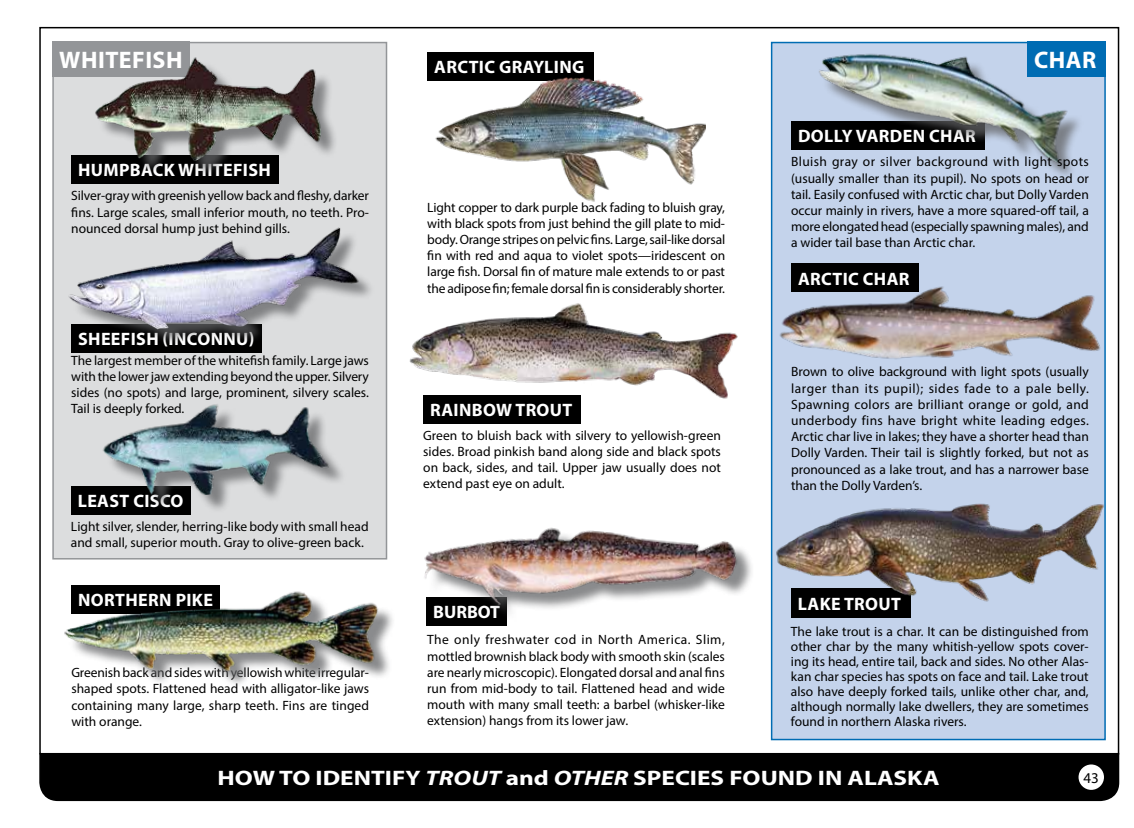
<style>
.page{position:relative;width:1134px;height:828px;background:#fff}
.page>*{position:absolute;margin:0;border:0;box-sizing:border-box;transform-origin:0 0}
.t1{font:700 24px "Myriad Pro";letter-spacing:.02em;color:#fff}
.t2{font:700 21px "Myriad Pro";color:#fff;scale:1.2 1}
.t3{font:700 18px "Myriad Pro";letter-spacing:.02em;color:#fff}
.t4{font:15px "Myriad Pro";color:#000}
.t5{font:13.5px/16.2px "Myriad Pro";color:#000;text-align:justify}
.s1{font-style:italic}
</style>
<div class="page">
<div style="left:427px;top:52px;width:167px;height:29px;background:#000"></div>
<div style="left:39px;top:752px;width:1081px;height:50px;background:#000"></div>
<div style="left:52px;top:42px;width:335px;height:518px;background:#dcddde;border:2px solid #939598"></div>
<div style="left:771px;top:42px;width:335px;height:698px;background:#c4d3eb;border:2px solid #006cb3"></div>
<div style="left:791px;top:121px;width:193px;height:29px;background:#000"></div>
<div style="left:791px;top:264px;width:128px;height:28px;background:#000"></div>
<div style="left:423px;top:396px;width:158px;height:28px;background:#000"></div>
<div style="left:71px;top:324px;width:190px;height:29px;background:#000"></div>
<div style="left:791px;top:588px;width:120px;height:30px;background:#000"></div>
<div style="left:52px;top:42px;width:138px;height:35px;background:#939598"></div>
<div style="left:1027px;top:42px;width:79px;height:35px;background:#006cb3"></div>
<div style="left:71px;top:155px;width:208px;height:28px;background:#000"></div>
<div style="left:98px;top:61px;width:240px;height:117px;background:#636466;opacity:.75"></div>
<img style="left:82px;top:41px;width:241px;height:143px">
<div style="left:71px;top:486px;width:120px;height:29px;background:#000"></div>
<div style="left:72px;top:231px;width:303px;height:115px;background:#636466;opacity:.75"></div>
<img style="left:68px;top:227px;width:298px;height:110px">
<div style="left:107px;top:407px;width:240px;height:106px;background:#636466;opacity:.75"></div>
<img style="left:103px;top:404px;width:232px;height:103px">
<div style="left:68px;top:594px;width:328px;height:94px;background:#636466;opacity:.75"></div>
<img style="left:39px;top:530px;width:349px;height:191px">
<img style="left:424px;top:527px;width:325px;height:99px">
<img style="left:819px;top:53px;width:260px;height:121px">
<div style="left:1079px;top:764px;width:25px;height:26px;background:#fff;border-radius:50%"></div>
<img style="left:779px;top:286px;width:322px;height:73px">
<img style="left:776px;top:488px;width:330px;height:117px">
<img style="left:409px;top:303px;width:329px;height:96px">
<img style="left:435px;top:77px;width:270px;height:125px">
<h1 class="t1" style="left:59px;top:45px;width:125px">WHITEFISH</h1>
<h1 class="t1" style="left:1034px;top:45px;width:64px">CHAR</h1>
<h3 class="t3" style="left:434px;top:56px;width:152px">ARCTIC GRAYLING</h3>
<h3 class="t3" style="left:78px;top:158px;width:194px">HUMPBACK WHITEFISH</h3>
<p class="t5" style="left:71px;top:188px;width:299px">Silver-gray with greenish yellow back and fleshy, darker fins. Large scales, small inferior mouth, no teeth. Pro&shy;nounced dorsal hump just behind gills.</p>
<h3 class="t3" style="left:78px;top:327px;width:178px">SHEEFISH (INCONNU)</h3>
<p class="t5" style="left:71px;top:352px;width:299px">The largest member of the whitefish family. Large jaws with the lower jaw extending beyond the upper. Silvery sides (no spots) and large, prominent, silvery scales.<br>Tail is deeply forked.</p>
<h3 class="t3" style="left:78px;top:489px;width:107px">LEAST CISCO</h3>
<p class="t5" style="left:71px;top:518px;width:299px">Light silver, slender, herring-like body with small head and small, superior mouth. Gray to olive-green back.</p>
<h3 class="t3" style="left:78px;top:588px;width:136px">NORTHERN PIKE</h3>
<p class="t5" style="left:71px;top:664px;width:299px">Greenish back and sides with yellowish white irregular&shy;shaped spots. Flattened head with alligator-like jaws containing many large, sharp teeth. Fins are tinged with orange.</p>
<p class="t5" style="left:427px;top:199px;width:299px">Light copper to dark purple back fading to bluish gray, with black spots from just behind the gill plate to mid&shy;body. Orange stripes on pelvic fins. Large, sail-like dorsal fin with red and aqua to violet spots—iridescent on large fish. Dorsal fin of mature male extends to or past the adipose fin; female dorsal fin is considerably shorter.</p>
<h3 class="t3" style="left:430px;top:399px;width:144px">RAINBOW TROUT</h3>
<p class="t5" style="left:423px;top:427px;width:299px">Green to bluish back with silvery to yellowish-green sides. Broad pinkish band along side and black spots on back, sides, and tail. Upper jaw usually does not extend past eye on adult.</p>
<h3 class="t3" style="left:433px;top:600px;width:68px">BURBOT</h3>
<p class="t5" style="left:427px;top:631px;width:299px">The only freshwater cod in North America. Slim, mottled brownish black body with smooth skin (scales are nearly microscopic). Elongated dorsal and anal fins run from mid-body to tail. Flattened head and wide mouth with many small teeth: a barbel (whisker-like extension) hangs from its lower jaw.</p>
<h3 class="t3" style="left:798px;top:124px;width:179px">DOLLY VARDEN CHAR</h3>
<p class="t5" style="left:791px;top:154px;width:299px">Bluish gray or silver background with light spots (usually smaller than its pupil). No spots on head or tail. Easily confused with Arctic char, but Dolly Varden occur mainly in rivers, have a more squared-off tail, a more elongated head (especially spawning males), and a wider tail base than Arctic char.</p>
<h3 class="t3" style="left:798px;top:267px;width:113px">ARCTIC CHAR</h3>
<p class="t5" style="left:791px;top:363px;width:299px">Brown to olive background with light spots (usually larger than its pupil); sides fade to a pale belly.<br>Spawning colors are brilliant orange or gold, and underbody fins have bright white leading edges.<br>Arctic char live in lakes; they have a shorter head than Dolly Varden. Their tail is slightly forked, but not as pronounced as a lake trout, and has a narrower base than the Dolly Varden’s.</p>
<h3 class="t3" style="left:798px;top:592px;width:105px">LAKE TROUT</h3>
<p class="t5" style="left:791px;top:624px;width:299px;line-height:15px">The lake trout is a char. It can be distinguished from other char by the many whitish-yellow spots cover&shy;ing its head, entire tail, back and sides. No other Alas&shy;kan char species has spots on face and tail. Lake trout also have deeply forked tails, unlike other char, and, although normally lake dwellers, they are sometimes found in northern Alaska rivers.</p>
<h2 class="t2" style="left:218px;top:764px;width:603px">HOW TO IDENTIFY <span class="s1">TROUT</span> and <span class="s1">OTHER</span> SPECIES FOUND IN ALASKA</h2>
<p class="t4" style="left:1084px;top:769px;width:17px">43</p>
</div>
